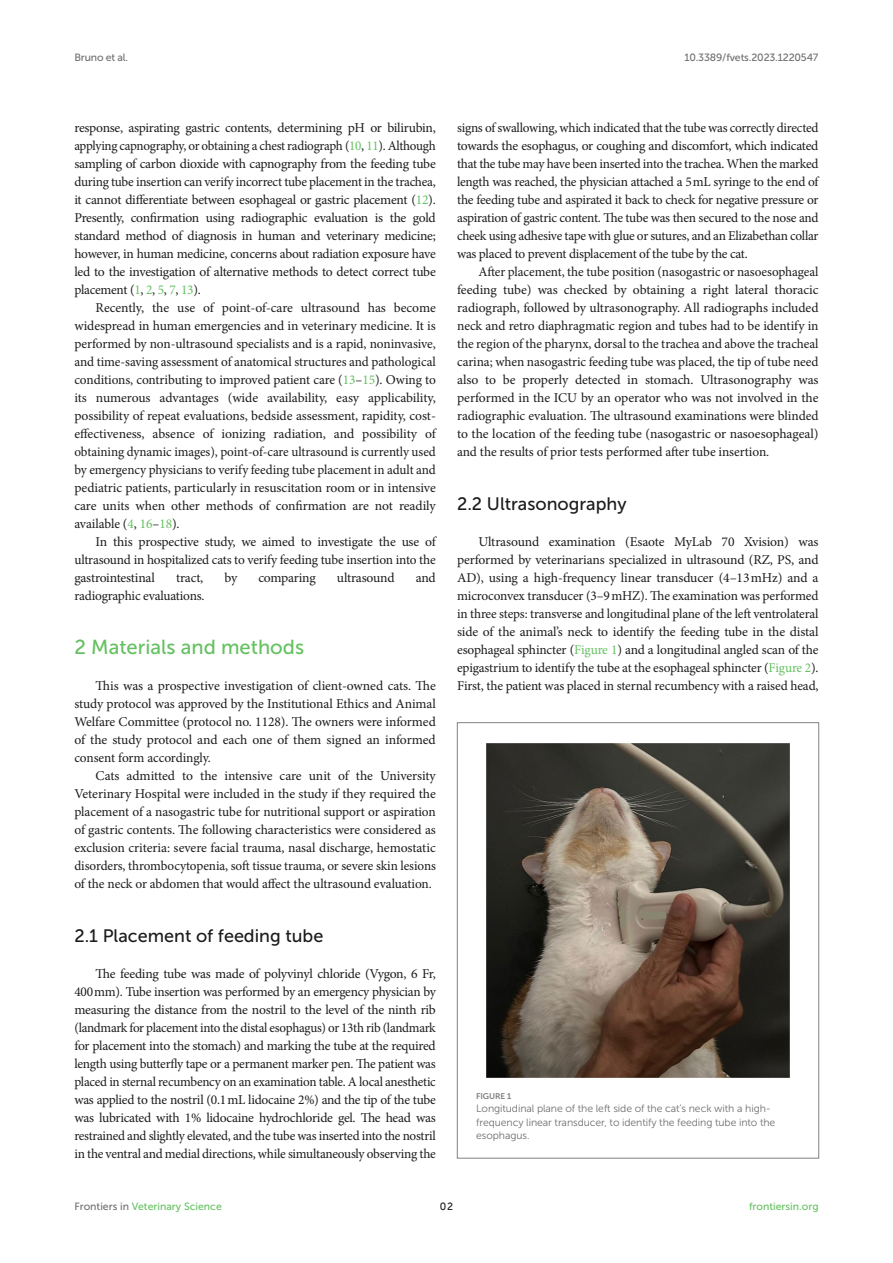
<style>
.page{position:relative;width:893px;height:1263px;background:#fff}
.page>*{position:absolute;margin:0;border:0;box-sizing:border-box;transform-origin:0 0}
.HEAD_1{font:20.25px "Museo Sans 500";color:#65c161}
.HEAD_2{font:18px "Museo Sans 500";color:#1b1c1b}
.TEXT{font:13.5px/18px "Minion Pro";letter-spacing:-.015em;color:#1b1c1b;text-align:justify}
.TEXT_FLUSH{font:13.5px/18px "Minion Pro";letter-spacing:-.015em;color:#1b1c1b;text-align:justify}
.FIG_LEG{font:10.5px/13.5px "Museo Sans 300";letter-spacing:-.01em;color:#706f70}
.t1{font:10.5px "Museo Sans 500";color:#65c161}
.t2{font:10.5px "Museo Sans 500";letter-spacing:-.015em;color:#706f70}
.t3{font:10.5px "Museo Sans 500";color:#1b1c1b}
.FIG_HD{font:8.25px "Museo Sans 700";letter-spacing:-.01em;color:#7e7f7f}
.s1{color:#65c161}
.s2{color:#706f70}
</style>
<div class="page">
<img style="left:486px;top:743px;width:304px;height:335px">
<div style="left:457px;top:722px;width:362px;height:436px;border:1px solid #808285"></div>
<p class="t2" style="left:74px;top:51px;width:55px">Bruno et al.</p>
<p class="t2" style="left:684px;top:51px;width:136px">10.3389/fvets.2023.1220547</p>
<p class="TEXT" style="left:74px;top:119px;width:363px">response, aspirating gastric contents, determining pH or bilirubin, applying capnography, or obtaining a chest radiograph (<span class="s1">10</span>, <span class="s1">11</span>). Although sampling of carbon dioxide with capnography from the feeding tube during tube insertion can verify incorrect tube placement in the trachea, it cannot differentiate between esophageal or gastric placement (<span class="s1">12</span>).<br>Presently, confirmation using radiographic evaluation is the gold standard method of diagnosis in human and veterinary medicine; however, in human medicine, concerns about radiation exposure have led to the investigation of alternative methods to detect correct tube placement (<span class="s1">1</span>, <span class="s1">2</span>, <span class="s1">5</span>, <span class="s1">7</span>, <span class="s1">13</span>).</p>
<p class="TEXT" style="left:74px;top:299px;width:363px;text-indent:21px">Recently, the use of point-of-care ultrasound has become widespread in human emergencies and in veterinary medicine. It is performed by non-ultrasound specialists and is a rapid, noninvasive, and time-saving assessment of anatomical structures and pathological conditions, contributing to improved patient care (<span class="s1">13</span>–<span class="s1">15</span>). Owing to its numerous advantages (wide availability, easy applicability, possibility of repeat evaluations, bedside assessment, rapidity, cost&shy;effectiveness, absence of ionizing radiation, and possibility of obtaining dynamic images), point-of-care ultrasound is currently used by emergency physicians to verify feeding tube placement in adult and pediatric patients, particularly in resuscitation room or in intensive care units when other methods of confirmation are not readily available (<span class="s1">4</span>, <span class="s1">16</span>–<span class="s1">18</span>).</p>
<p class="TEXT" style="left:74px;top:533px;width:363px;text-indent:21px">In this prospective study, we aimed to investigate the use of ultrasound in hospitalized cats to verify feeding tube insertion into the gastrointestinal</p>
<p class="TEXT" style="left:176px;top:569px;width:29px">tract,</p>
<p class="TEXT" style="left:225px;top:569px;width:14px">by</p>
<p class="TEXT" style="left:258px;top:569px;width:59px">comparing</p>
<p class="TEXT" style="left:337px;top:569px;width:59px">ultrasound</p>
<p class="TEXT" style="left:416px;top:569px;width:22px">and</p>
<p class="TEXT" style="left:74px;top:587px;width:132px">radiographic evaluations.</p>
<p class="HEAD_1" style="left:74px;top:636px;width:231px">2 Materials and methods</p>
<p class="TEXT_FLUSH" style="left:74px;top:677px;width:363px;text-indent:21px">This was a prospective investigation of client-owned cats. The study protocol was approved by the Institutional Ethics and Animal Welfare Committee (protocol no. 1128). The owners were informed of the study protocol and each one of them signed an informed consent form accordingly.</p>
<p class="TEXT" style="left:74px;top:767px;width:363px;text-indent:21px">Cats admitted to the intensive care unit of the University Veterinary Hospital were included in the study if they required the placement of a nasogastric tube for nutritional support or aspiration of gastric contents. The following characteristics were considered as exclusion criteria: severe facial trauma, nasal discharge, hemostatic disorders, thrombocytopenia, soft tissue trauma, or severe skin lesions of the neck or abdomen that would affect the ultrasound evaluation.</p>
<p class="HEAD_2" style="left:74px;top:926px;width:251px">2.1 Placement of feeding tube</p>
<p class="TEXT_FLUSH" style="left:74px;top:965px;width:363px;text-indent:21px">The feeding tube was made of polyvinyl chloride (Vygon, 6 Fr, 400mm). Tube insertion was performed by an emergency physician by measuring the distance from the nostril to the level of the ninth rib (landmark for placement into the distal esophagus) or 13th rib (landmark for placement into the stomach) and marking the tube at the required length using butterfly tape or a permanent marker pen. The patient was placed in sternal recumbency on an examination table. A local anesthetic was applied to the nostril (0.1mL lidocaine 2%) and the tip of the tube was lubricated with 1% lidocaine hydrochloride gel. The head was restrained and slightly elevated, and the tube was inserted into the nostril in the ventral and medial directions, while simultaneously observing the</p>
<p class="TEXT_FLUSH" style="left:457px;top:119px;width:363px">signs of swallowing, which indicated that the tube was correctly directed towards the esophagus, or coughing and discomfort, which indicated that the tube may have been inserted into the trachea. When the marked length was reached, the physician attached a 5mL syringe to the end of the feeding tube and aspirated it back to check for negative pressure or aspiration of gastric content. The tube was then secured to the nose and cheek using adhesive tape with glue or sutures, and an Elizabethan collar was placed to prevent displacement of the tube by the cat.</p>
<p class="TEXT" style="left:457px;top:263px;width:363px;text-indent:21px">After placement, the tube position (nasogastric or nasoesophageal feeding tube) was checked by obtaining a right lateral thoracic radiograph, followed by ultrasonography. All radiographs included neck and retro diaphragmatic region and tubes had to be identify in the region of the pharynx, dorsal to the trachea and above the tracheal carina; when nasogastric feeding tube was placed, the tip of tube need also to be properly detected in stomach. Ultrasonography was performed in the ICU by an operator who was not involved in the radiographic evaluation. The ultrasound examinations were blinded to the location of the feeding tube (nasogastric or nasoesophageal) and the results of prior tests performed after tube insertion.</p>
<p class="HEAD_2" style="left:457px;top:494px;width:171px">2.2 Ultrasonography</p>
<p class="TEXT_FLUSH" style="left:457px;top:533px;width:363px;text-indent:21px">Ultrasound examination (Esaote MyLab 70 Xvision) was performed by veterinarians specialized in ultrasound (RZ, PS, and AD), using a high-frequency linear transducer (4–13mHz) and a microconvex transducer (3–9mHZ). The examination was performed in three steps: transverse and longitudinal plane of the left ventrolateral side of the animal’s neck to identify the feeding tube in the distal esophageal sphincter (<span class="s1">Figure 1</span>) and a longitudinal angled scan of the epigastrium to identify the tube at the esophageal sphincter (<span class="s1">Figure 2</span>).<br>First, the patient was placed in sternal recumbency with a raised head,</p>
<p class="FIG_HD" style="left:476px;top:1091px;width:37px">FIGURE 1</p>
<p class="FIG_LEG" style="left:476px;top:1102px;width:301px">Longitudinal plane of the left side of the cat’s neck with a high&shy;frequency linear transducer, to identify the feeding tube into the esophagus.</p>
<p class="t1" style="left:74px;top:1200px;width:149px"><span class="s2">Frontiers in</span> Veterinary Science</p>
<p class="t3" style="left:440px;top:1200px;width:15px">02</p>
<p class="t1" style="left:749px;top:1200px;width:71px">frontiersin.org</p>
</div>
